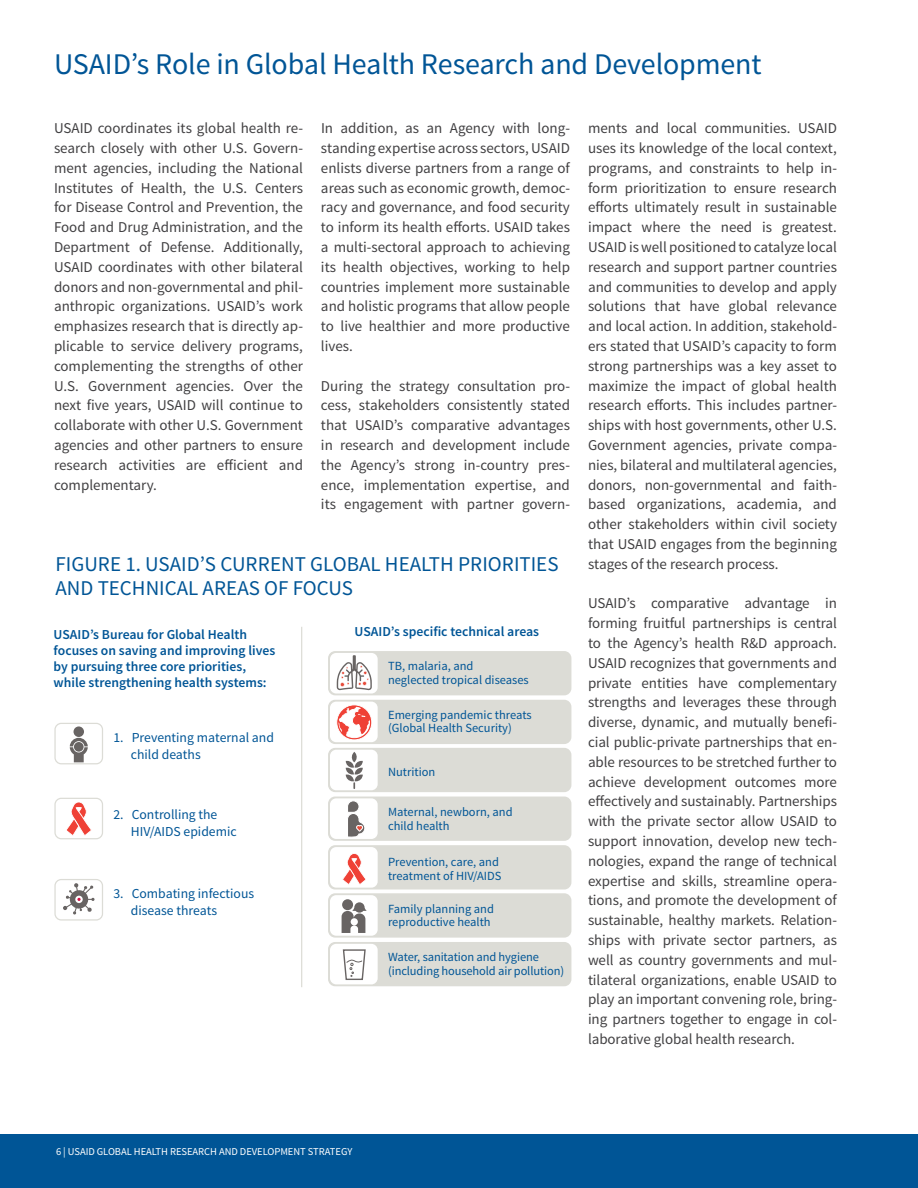
<style>
.page{position:relative;width:918px;height:1188px;background:#fff}
.page>*{position:absolute;margin:0;border:0;box-sizing:border-box;transform-origin:0 0}
.t1{font:30px "Source Sans Pro";letter-spacing:-.005em;color:#005596}
.t2{font:21px/24px "Source Sans Pro";color:#005596}
.t3{font:15px/19.8px "Source Sans Pro";color:#414042;text-align:justify}
.t4{font:600 13.65px/16.2px "Source Sans Pro";color:#005596}
.t5{font:13.65px/16.5px "Source Sans Pro";color:#005596}
.t6{font:12.45px/13.6px "Source Sans Pro";color:#005596}
.t7{font:10.5px "Source Sans Pro";letter-spacing:-.005em;color:#fff}
</style>
<div class="page">
<div style="left:0;top:1134px;width:918px;height:54px;background:#005596"></div>
<svg style="left:70px;top:738px;width:18px;height:24px"></svg>
<div style="left:74px;top:726px;width:10px;height:11px;background:#686463;border-radius:50%"></div>
<div style="left:54px;top:723px;width:49px;height:41px;border:1px solid #dcdcd6;border-radius:6px"></div>
<svg style="left:66px;top:802px;width:25px;height:34px"></svg>
<div style="left:54px;top:798px;width:49px;height:41px;border:1px solid #dcdcd6;border-radius:6px"></div>
<svg style="left:63px;top:883px;width:32px;height:32px"></svg>
<div style="left:54px;top:879px;width:49px;height:42px;border:1px solid #dcdcd6;border-radius:6px"></div>
<hr style="left:301px;top:627px;width:1px;height:360px;background:#dcdcd6">
<svg style="left:328px;top:651px;width:243px;height:335px"></svg>
<h1 class="t1" style="left:54px;top:46px;width:709px">USAID’s Role in Global Health Research and Development</h1>
<p class="t3" style="left:54px;top:119px;width:251px">USAID coordinates its global health re&shy;search closely with other U.S. Govern&shy;ment agencies, including the National Institutes of Health, the U.S. Centers for Disease Control and Prevention, the Food and Drug Administration, and the Department of Defense. Additionally, USAID coordinates with other bilateral donors and non-governmental and phil&shy;anthropic organizations. USAID’s work emphasizes research that is directly ap&shy;plicable to service delivery programs, complementing the strengths of other U.S. Government agencies. Over the next five years, USAID will continue to collaborate with other U.S. Government agencies and other partners to ensure research activities are efficient and complementary.</p>
<p class="t3" style="left:321px;top:119px;width:251px">In addition, as an Agency with long&shy;standing expertise across sectors, USAID enlists diverse partners from a range of areas such as economic growth, democ&shy;racy and governance, and food security to inform its health efforts. USAID takes a multi-sectoral approach to achieving its health objectives, working to help countries implement more sustainable and holistic programs that allow people to live healthier and more productive lives.</p>
<p class="t3" style="left:321px;top:376px;width:251px">During the strategy consultation pro&shy;cess, stakeholders consistently stated that USAID’s comparative advantages in research and development include the Agency’s strong in-country pres&shy;ence, implementation expertise, and its engagement with partner govern-</p>
<h2 class="t2" style="left:56px;top:553px;width:505px">FIGURE 1. USAID’S CURRENT GLOBAL HEALTH PRIORITIES<br>AND TECHNICAL AREAS OF FOCUS</h2>
<p class="t4" style="left:54px;top:627px;width:223px">USAID’s Bureau for Global Health focuses on saving and improving lives by pursuing three core priorities, while strengthening health systems:</p>
<p class="t4" style="left:355px;top:624px;width:186px">USAID’s specific technical areas</p>
<p class="t6" style="left:388px;top:660px;width:142px">TB, malaria, and<br>neglected tropical diseases</p>
<p class="t6" style="left:388px;top:708px;width:145px">Emerging pandemic threats (Global Health Security)</p>
<p class="t6" style="left:388px;top:765px;width:49px">Nutrition</p>
<p class="t6" style="left:388px;top:806px;width:126px">Maternal, newborn, and child health</p>
<p class="t6" style="left:388px;top:855px;width:115px">Prevention, care, and treatment of HIV/AIDS</p>
<p class="t5" style="left:131px;top:730px;width:145px;text-indent:-17px">1. Preventing maternal and child deaths</p>
<p class="t5" style="left:131px;top:807px;width:107px;text-indent:-17px">2. Controlling the<br>HIV/AIDS epidemic</p>
<p class="t5" style="left:131px;top:886px;width:125px;text-indent:-17px">3. Combating infectious disease threats</p>
<p class="t6" style="left:388px;top:902px;width:107px">Family planning and reproductive health</p>
<p class="t6" style="left:388px;top:950px;width:178px">Water, sanitation and hygiene (including household air pollution)</p>
<p class="t3" style="left:588px;top:119px;width:251px">ments and local communities. USAID uses its knowledge of the local context, programs, and constraints to help in&shy;form prioritization to ensure research efforts ultimately result in sustainable impact where the need is greatest.<br>USAID is well positioned to catalyze local research and support partner countries and communities to develop and apply solutions that have global relevance and local action. In addition, stakehold&shy;ers stated that USAID’s capacity to form strong partnerships was a key asset to maximize the impact of global health research efforts. This includes partner&shy;ships with host governments, other U.S.<br>Government agencies, private compa&shy;nies, bilateral and multilateral agencies, donors, non-governmental and faith&shy;based organizations, academia, and other stakeholders within civil society that USAID engages from the beginning stages of the research process.</p>
<p class="t3" style="left:588px;top:594px;width:251px">USAID’s comparative advantage in forming fruitful partnerships is central to the Agency’s health R&amp;D approach.<br>USAID recognizes that governments and private entities have complementary strengths and leverages these through diverse, dynamic, and mutually benefi&shy;cial public-private partnerships that en&shy;able resources to be stretched further to achieve development outcomes more effectively and sustainably. Partnerships with the private sector allow USAID to support innovation, develop new tech&shy;nologies, expand the range of technical expertise and skills, streamline opera&shy;tions, and promote the development of sustainable, healthy markets. Relation&shy;ships with private sector partners, as well as country governments and mul&shy;tilateral organizations, enable USAID to play an important convening role, bring&shy;ing partners together to engage in col&shy;laborative global health research.</p>
<p class="t7" style="left:56px;top:1145px;width:298px">6 | USAID GLOBAL HEALTH RESEARCH AND DEVELOPMENT STRATEGY</p>
</div>
